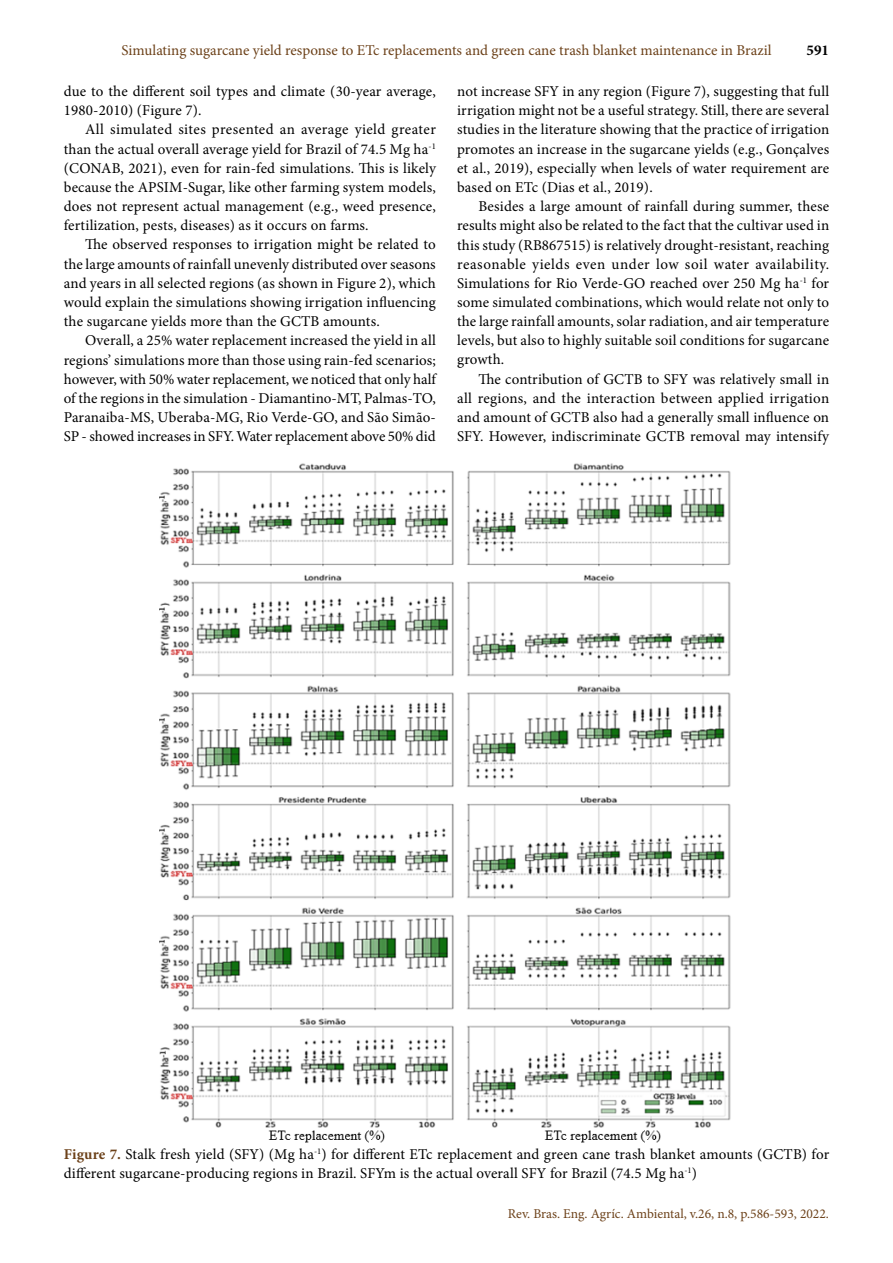
<style>
.page{position:relative;width:893px;height:1263px;background:#fff}
.page>*{position:absolute;margin:0;border:0;box-sizing:border-box;transform-origin:0 0}
.t1{font:15px/19.2px "Minion Pro";letter-spacing:.01em;color:#000;text-align:justify}
.t2{font:15px "Minion Pro";letter-spacing:-.005em;color:#6c4119}
.t3{font:700 15px "Minion Pro";color:#000}
.t4{font:13.5px "Minion Pro";color:#6c4119}
.s1{font-weight:700;color:#6c4119}
</style>
<div class="page">
<img style="left:159px;top:463px;width:572px;height:680px">
<p class="t2" style="left:121px;top:40px;width:652px">Simulating sugarcane yield response to ETc replacements and green cane trash blanket maintenance in Brazil</p>
<p class="t3" style="left:806px;top:40px;width:24px">591</p>
<p class="t1" style="left:64px;top:82px;width:374px">due to the different soil types and climate (30-year average,<br>1980-2010) (Figure 7).</p>
<p class="t1" style="left:64px;top:120px;width:374px;text-indent:21px">All simulated sites presented an average yield greater than the actual overall average yield for Brazil of 74.5 Mg ha<sup>-1 </sup>(CONAB, 2021), even for rain-fed simulations. This is likely because the APSIM-Sugar, like other farming system models, does not represent actual management (e.g., weed presence, fertilization, pests, diseases) as it occurs on farms.</p>
<p class="t1" style="left:64px;top:235px;width:374px;text-indent:21px">The observed responses to irrigation might be related to the large amounts of rainfall unevenly distributed over seasons and years in all selected regions (as shown in Figure 2), which would explain the simulations showing irrigation influencing the sugarcane yields more than the GCTB amounts.</p>
<p class="t1" style="left:64px;top:331px;width:374px;text-indent:21px">Overall, a 25% water replacement increased the yield in all regions’ simulations more than those using rain-fed scenarios; however, with 50% water replacement, we noticed that only half of the regions in the simulation - Diamantino-MT, Palmas-TO, Paranaiba-MS, Uberaba-MG, Rio Verde-GO, and São Simão-SP - showed increases in SFY. Water replacement above 50% did</p>
<p class="t1" style="left:457px;top:82px;width:374px">not increase SFY in any region (Figure 7), suggesting that full irrigation might not be a useful strategy. Still, there are several studies in the literature showing that the practice of irrigation promotes an increase in the sugarcane yields (e.g., Gonçalves et al., 2019), especially when levels of water requirement are based on ETc (Dias et al., 2019).</p>
<p class="t1" style="left:457px;top:197px;width:374px;text-indent:21px">Besides a large amount of rainfall during summer, these results might also be related to the fact that the cultivar used in this study (RB867515) is relatively drought-resistant, reaching reasonable yields even under low soil water availability.<br>Simulations for Rio Verde-GO reached over 250 Mg ha<sup>-1</sup> for some simulated combinations, which would relate not only to the large rainfall amounts, solar radiation, and air temperature levels, but also to highly suitable soil conditions for sugarcane growth.</p>
<p class="t1" style="left:457px;top:369px;width:374px;text-indent:21px">The contribution of GCTB to SFY was relatively small in all regions, and the interaction between applied irrigation and amount of GCTB also had a generally small influence on SFY. However, indiscriminate GCTB removal may intensify</p>
<p class="t1" style="left:64px;top:1145px;width:767px;line-height:18.8px"><span class="s1">Figure 7.</span> Stalk fresh yield (SFY) (Mg ha<sup>-1</sup>) for different ETc replacement and green cane trash blanket amounts (GCTB) for different sugarcane-producing regions in Brazil. SFYm is the actual overall SFY for Brazil (74.5 Mg ha<sup>-1</sup>)</p>
<p class="t4" style="left:508px;top:1204px;width:323px">Rev. Bras. Eng. Agríc. Ambiental, v.26, n.8, p.586-593, 2022.</p>
</div>
